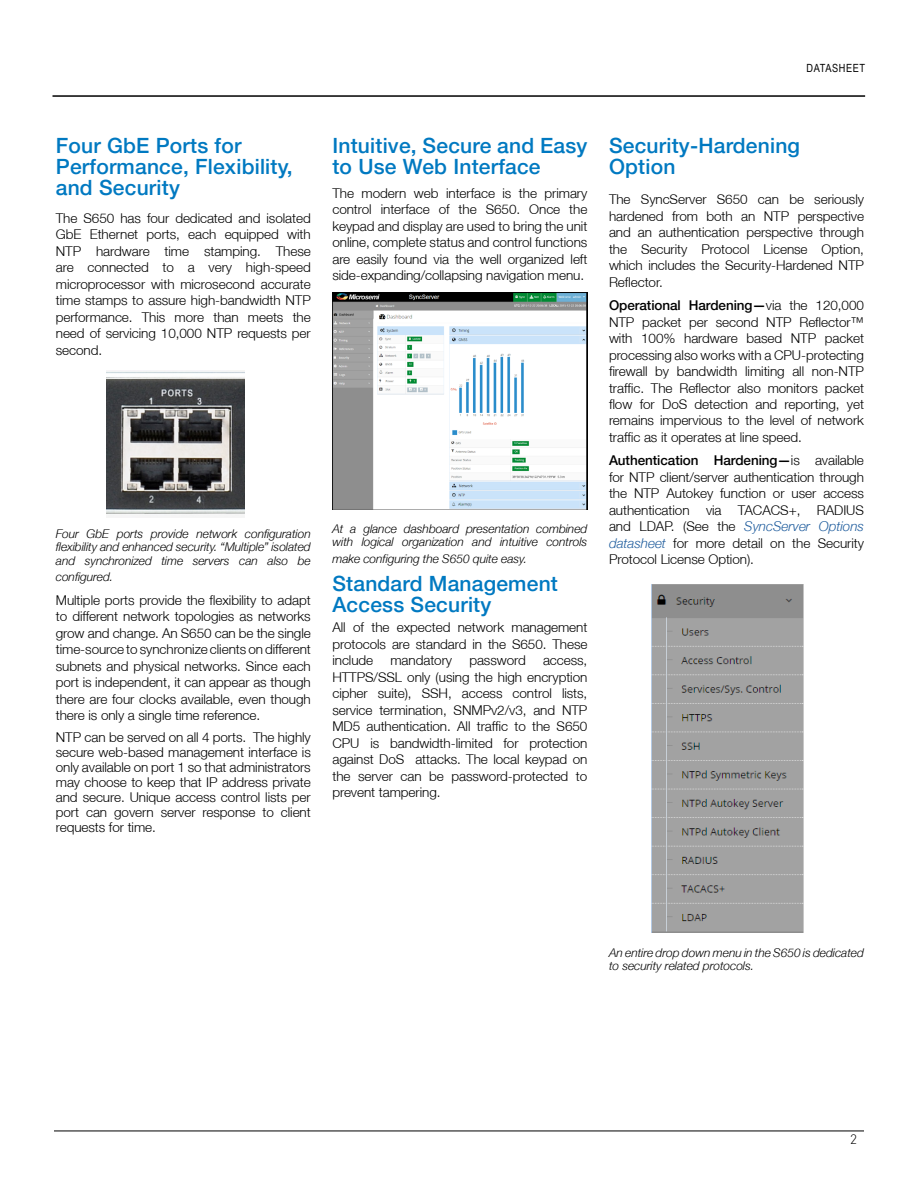
<style>
.page{position:relative;width:918px;height:1188px;background:#fff}
.page>*{position:absolute;margin:0;border:0;box-sizing:border-box;transform-origin:0 0}
.t1{font:500 21px/21px "Helvetica Neue LT";letter-spacing:.01em;color:#0079c1}
.t2{font:300 13.5px/16.5px "Helvetica Neue LT";letter-spacing:-.005em;color:#000;text-align:justify}
.t3{font:300 13.5px "DINOT";color:#000}
.t4{font:italic 300 12px/13.5px "Helvetica Neue LT";letter-spacing:-.005em;color:#000}
.t5{font:11.25px "Arial Narrow";letter-spacing:.05em;color:#000}
.s1{font-weight:500}
.s2{font-style:italic;color:#215e9e}
</style>
<div class="page">
<hr style="left:52px;top:95px;width:813px;height:2px;background:#000">
<hr style="left:54px;top:1131px;width:810px;height:1px;background:#000">
<img style="left:107px;top:370px;width:137px;height:144px">
<img style="left:652px;top:584px;width:152px;height:349px">
<img style="left:332px;top:293px;width:255px;height:217px">
<p class="t5" style="left:807px;top:60px;width:60px">DATASHEET</p>
<h1 class="t1" style="left:56px;top:135px;width:238px">Four GbE Ports for<br>Performance, Flexibility, and Security</h1>
<p class="t2" style="left:56px;top:210px;width:257px">The S650 has four dedicated and isolated GbE Ethernet ports, each equipped with NTP hardware time stamping. These are connected to a very high-speed microprocessor with microsecond accurate time stamps to assure high-bandwidth NTP performance. This more than meets the need of servicing 10,000 NTP requests per second.</p>
<h1 class="t1" style="left:332px;top:135px;width:257px">Intuitive, Secure and Easy to Use Web Interface</h1>
<p class="t2" style="left:332px;top:184px;width:256px">The modern web interface is the primary control interface of the S650. Once the keypad and display are used to bring the unit online, complete status and control functions are easily found via the well organized left side-expanding/collapsing navigation menu.</p>
<p class="t4" style="left:56px;top:527px;width:257px;text-align:justify">Four GbE ports provide network configuration flexibility and enhanced security. “Multiple” isolated and synchronized time servers can also be</p>
<p class="t4" style="left:56px;top:570px;width:59px">configured.</p>
<p class="t2" style="left:56px;top:591px;width:257px">Multiple ports provide the flexibility to adapt to different network topologies as networks grow and change. An S650 can be the single time-source to synchronize clients on different subnets and physical networks. Since each port is independent, it can appear as though there are four clocks available, even though there is only a single time reference.</p>
<p class="t2" style="left:56px;top:729px;width:257px;line-height:15px">NTP can be served on all 4 ports. The highly secure web-based management interface is only available on port 1 so that administrators may choose to keep that IP address private and secure. Unique access control lists per port can govern server response to client requests for time.</p>
<p class="t4" style="left:332px;top:522px;width:257px">At a glance dashboard presentation combined with logical organization and intuitive controls</p>
<p class="t4" style="left:332px;top:552px;width:196px">make configuring the S650 quite easy.</p>
<h1 class="t1" style="left:332px;top:572px;width:227px">Standard Management<br>Access Security</h1>
<p class="t2" style="left:332px;top:619px;width:257px">All of the expected network management protocols are standard in the S650. These include</p>
<p class="t2" style="left:390px;top:652px;width:63px">mandatory</p>
<p class="t2" style="left:469px;top:652px;width:58px">password</p>
<p class="t2" style="left:332px;top:652px;width:257px;text-indent:211px">access, HTTPS/SSL only (using the high encryption cipher suite), SSH, access control lists, service termination, SNMPv2/v3, and NTP MD5 authentication. All traffic to the S650<br>CPU is bandwidth-limited for protection against DoS attacks. The local keypad on the server can be password-protected to prevent tampering.</p>
<h1 class="t1" style="left:609px;top:135px;width:193px">Security-Hardening<br>Option</h1>
<p class="t2" style="left:609px;top:191px;width:257px">The SyncServer S650 can be seriously hardened from both an NTP perspective and an authentication perspective through the Security Protocol License Option, which includes the Security-Hardened NTP Reflector.</p>
<p class="t2" style="left:609px;top:297px;width:256px"><span class="s1">Operational Hardening—</span>via the 120,000<br>NTP packet per second NTP Reflector™ with 100% hardware based NTP packet processing also works with a CPU-protecting firewall by bandwidth limiting all non-NTP traffic. The Reflector also monitors packet flow for DoS detection and reporting, yet remains impervious to the level of network traffic as it operates at line speed.</p>
<p class="t2" style="left:609px;top:452px;width:257px"><span class="s1">Authentication Hardening—</span>is available for NTP client/server authentication through the NTP Autokey function or user access authentication via TACACS+, RADIUS and LDAP. (See the <span class="s2">SyncServer Options datasheet</span> for more detail on the Security Protocol License Option).</p>
<p class="t4" style="left:609px;top:945px;width:257px">An entire drop down menu in the S650 is dedicated to security related protocols.</p>
<p class="t3" style="left:850px;top:1131px;width:8px">2</p>
</div>
